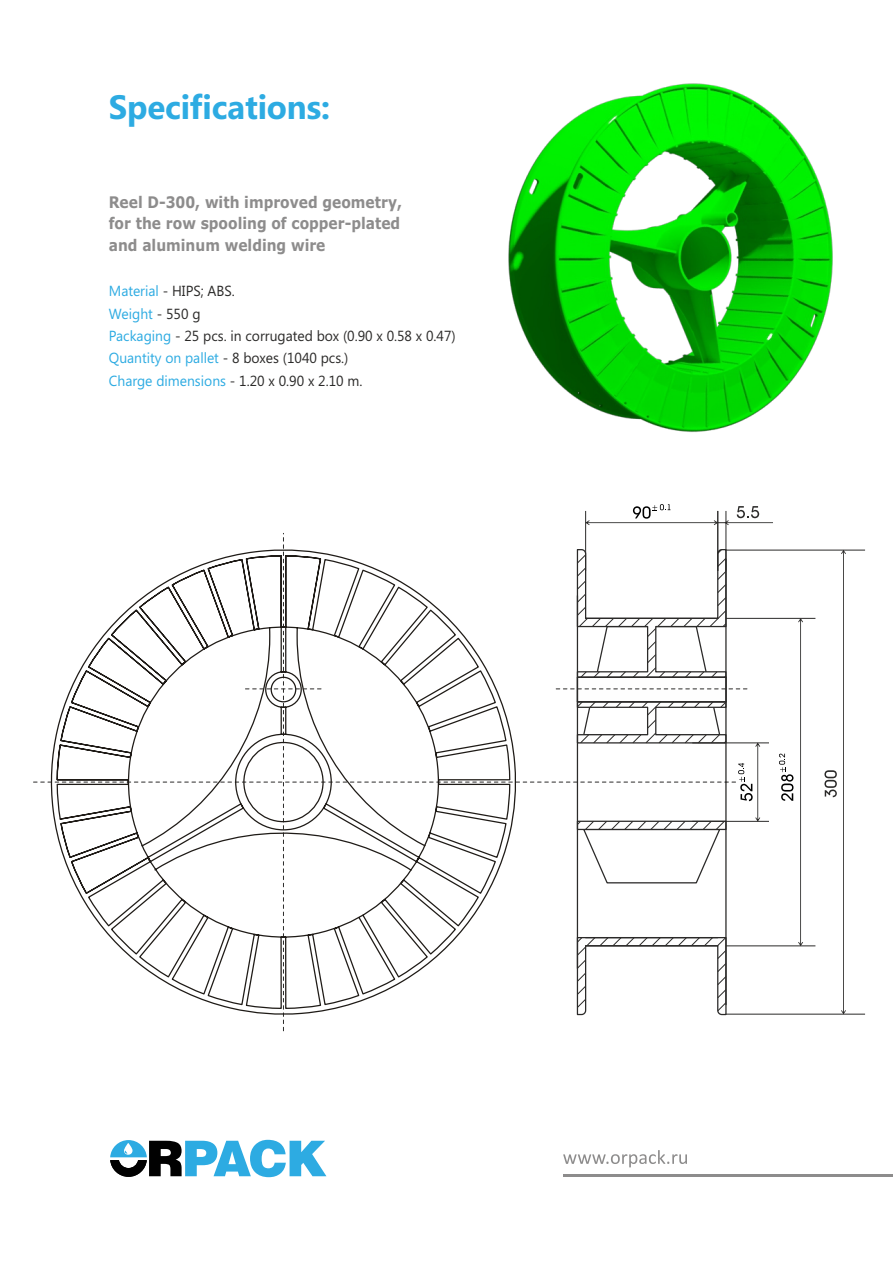
<style>
.page{position:relative;width:893px;height:1263px;background:#fff}
.page>*{position:absolute;margin:0;border:0;box-sizing:border-box;transform-origin:0 0}
.t1{font:700 33.75px "Segoe UI";letter-spacing:-.005em;color:#2dabe2}
.t2{font:700 16.05px/21.6px "Verdana";color:#8d8c8c;text-align:justify;scale:.87 1}
.t3{font:14.7px/22.4px "Segoe UI";color:#2b2a29;scale:.95 1}
.s1{color:#2dabe2}
</style>
<div class="page">
<svg style="left:563px;top:1150px;width:124px;height:17px"></svg>
<hr style="left:563px;top:1174px;width:330px;height:2px;background:#8d8c8c">
<svg style="left:110px;top:1140px;width:216px;height:37px"></svg>
<hr style="left:726px;top:1014px;width:139px;height:1px;background:#2b2a29">
<hr style="left:726px;top:550px;width:139px;height:1px;background:#2b2a29">
<svg style="left:824px;top:550px;width:22px;height:464px"></svg>
<hr style="left:726px;top:945px;width:89px;height:1px;background:#2b2a29">
<hr style="left:726px;top:618px;width:89px;height:1px;background:#2b2a29">
<hr style="left:692px;top:821px;width:77px;height:1px;background:#2b2a29">
<hr style="left:692px;top:742px;width:77px;height:1px;background:#2b2a29">
<svg style="left:779px;top:618px;width:24px;height:328px"></svg>
<hr style="left:585px;top:511px;width:1px;height:60px;background:#2b2a29">
<hr style="left:717px;top:511px;width:1px;height:60px;background:#2b2a29">
<hr style="left:725px;top:511px;width:1px;height:60px;background:#2b2a29">
<svg style="left:34px;top:533px;width:726px;height:498px"></svg>
<img style="left:508px;top:83px;width:325px;height:448px">
<h1 class="t1" style="left:109px;top:94px;width:223px">Specifications:</h1>
<p class="t2" style="left:109px;top:192px;width:339px">Reel D-300, with improved geometry, for the row spooling of copper-plated and aluminum welding wire</p>
<p class="t3" style="left:109px;top:281px;width:367px"><span class="s1">Material</span> - HIPS; ABS.<br><span class="s1">Weight</span> - 550 g<br><span class="s1">Packaging</span> - 25 pcs. in corrugated box (0.90 x 0.58 x 0.47)<br><span class="s1">Quantity on pallet</span> - 8 boxes (1040 pcs.)<br><span class="s1">Charge dimensions</span> - 1.20 х 0.90 х 2.10 m.</p>
</div>
